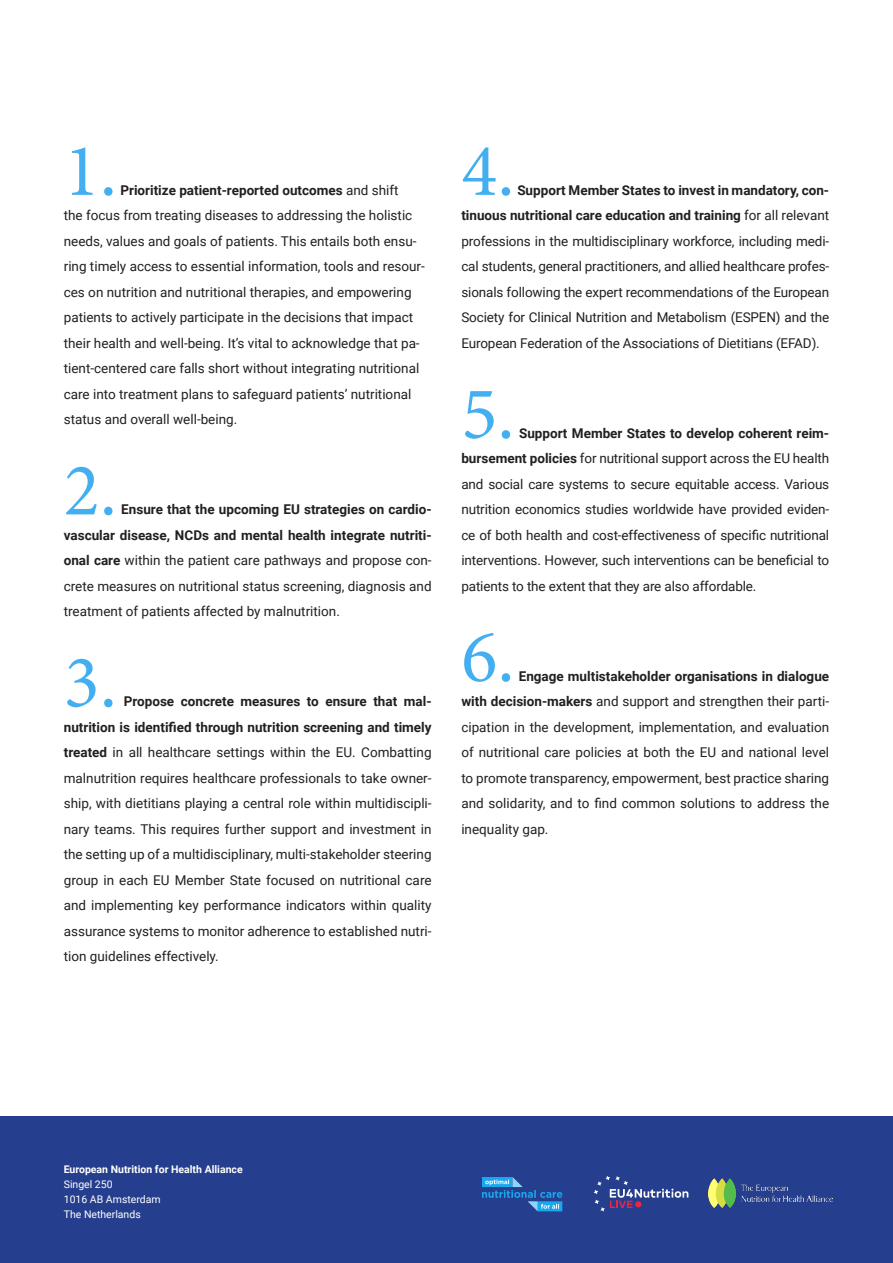
<style>
.page{position:relative;width:893px;height:1263px;background:#fff}
.page>*{position:absolute;margin:0;border:0;box-sizing:border-box;transform-origin:0 0}
.t1{font:75px "Minion Pro";color:#43aff0}
.t2{font:13.5px/25.5px "Roboto";color:#231f20;text-align:justify}
.t3{font:10.5px/15px "Roboto";color:#fff}
.t4{font:700 10.5px "Roboto";color:#fff}
.s1{font-weight:700}
</style>
<div class="page">
<div style="left:0;top:1116px;width:893px;height:147px;background:#253f8e"></div>
<img style="left:709px;top:1178px;width:123px;height:29px">
<svg style="left:594px;top:1176px;width:94px;height:35px"></svg>
<svg style="left:482px;top:1177px;width:80px;height:34px"></svg>
<h1 class="t1" style="left:64px;top:121px;width:55px">1.</h1>
<p class="t2" style="left:64px;top:177px;width:363px;text-align:left;text-indent:57px"><span class="s1">Prioritize patient-reported outcomes</span> and shift<br>the focus from treating diseases to addressing the holistic needs, values and goals of patients. This entails both ensu&shy;ring timely access to essential information, tools and resour&shy;ces on nutrition and nutritional therapies, and empowering patients to actively participate in the decisions that impact their health and well-being. It’s vital to acknowledge that pa&shy;tient-centered care falls short without integrating nutritional care into treatment plans to safeguard patients’ nutritional status and overall well-being.</p>
<h1 class="t1" style="left:64px;top:440px;width:55px">2.</h1>
<p class="t2" style="left:64px;top:496px;width:369px;text-indent:57px"><span class="s1">Ensure that the upcoming EU strategies on cardio&shy;vascular disease, NCDs and mental health integrate nutriti&shy;onal care</span> within the patient care pathways and propose con&shy;crete measures on nutritional status screening, diagnosis and treatment of patients affected by malnutrition.</p>
<h1 class="t1" style="left:64px;top:632px;width:55px">3.</h1>
<p class="t2" style="left:64px;top:688px;width:369px;text-indent:60px"><span class="s1">Propose concrete measures to ensure that mal&shy;nutrition is identified through nutrition screening and timely treated</span> in all healthcare settings within the EU. Combatting malnutrition requires healthcare professionals to take owner&shy;ship, with dietitians playing a central role within multidiscipli&shy;nary teams. This requires further support and investment in the setting up of a multidisciplinary, multi-stakeholder steering group in each EU Member State focused on nutritional care and implementing key performance indicators within quality assurance systems to monitor adherence to established nutri&shy;tion guidelines effectively.</p>
<h1 class="t1" style="left:461px;top:121px;width:55px">4.</h1>
<p class="t2" style="left:461px;top:177px;width:369px;text-indent:56px"><span class="s1">Support Member States to invest in mandatory, con&shy;tinuous nutritional care education and training</span> for all relevant professions in the multidisciplinary workforce, including medi&shy;cal students, general practitioners, and allied healthcare profes&shy;sionals following the expert recommendations of the European Society for Clinical Nutrition and Metabolism (ESPEN) and the European Federation of the Associations of Dietitians (EFAD).</p>
<h1 class="t1" style="left:461px;top:364px;width:55px">5.</h1>
<p class="t2" style="left:461px;top:420px;width:369px;text-indent:58px"><span class="s1">Support Member States to develop coherent reim&shy;bursement policies</span> for nutritional support across the EU health and social care systems to secure equitable access. Various nutrition economics studies worldwide have provided eviden&shy;ce of both health and cost-effectiveness of specific nutritional interventions. However, such interventions can be beneficial to patients to the extent that they are also affordable.</p>
<h1 class="t1" style="left:461px;top:607px;width:55px">6.</h1>
<p class="t2" style="left:461px;top:663px;width:369px;text-indent:57px"><span class="s1">Engage multistakeholder organisations in dialogue with decision-makers</span> and support and strengthen their parti&shy;cipation in the development, implementation, and evaluation of nutritional care policies at both the EU and national level to promote transparency, empowerment, best practice sharing and solidarity, and to find common solutions to address the inequality gap.</p>
<p class="t4" style="left:64px;top:1162px;width:180px">European Nutrition for Health Alliance</p>
<p class="t3" style="left:64px;top:1176px;width:98px">Singel 250<br>1016 AB Amsterdam<br>The Netherlands</p>
</div>
